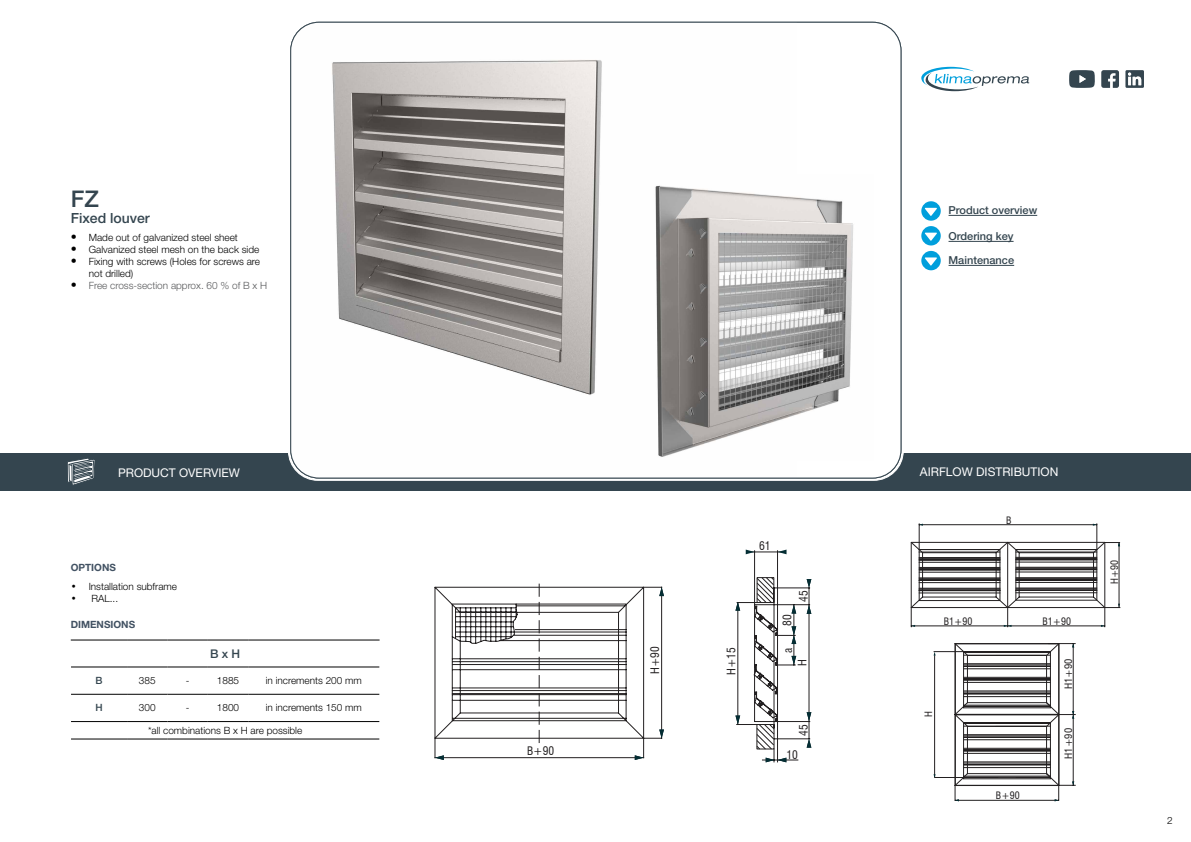
<style>
.page{position:relative;width:1191px;height:842px;background:#fff}
.page>*{position:absolute;margin:0;border:0;box-sizing:border-box;transform-origin:0 0}
.t1{font:500 23px "Helvetica Neue LT Pro";color:#34454f}
.t2{font:500 14px "Helvetica Neue LT Pro";color:#34454f}
.t3{font:12px "Helvetica Neue LT Pro";color:#fff}
.t4{font:500 12px "Helvetica Neue LT Pro";color:#34454f}
.t5{font:condensed 11.5px "Swiss 721 BT";color:#221f20}
.t6{font:500 11px/24px "Helvetica Neue LT Pro";color:#34454f}
.t7{font:300 10px/12px "Helvetica Neue LT Pro";color:#000}
.t8{font:300 10px "Helvetica Neue LT Pro";color:#58595b}
.t9{font:condensed 10px "Swiss 721 BT";color:#221f20}
.t10{font:700 10px "Helvetica Neue LT Pro";color:#425263}
.t11{font:condensed 10px "Swiss 721 BT";color:#221f20;scale:1.05 1}
.t12{font:500 10px "Helvetica Neue LT Pro";color:#34454f}
.s1{font-size:12px}
.s2{font-size:12px;color:#000}
.s3{font-family:"Swiss 721 BT";font-weight:400;font-stretch:condensed}
</style>
<div class="page">
<div style="left:0;top:453px;width:1191px;height:37px;background:#34454f"></div>
<svg style="left:1101px;top:70px;width:18px;height:18px"></svg>
<svg style="left:1125px;top:70px;width:19px;height:18px"></svg>
<svg style="left:1069px;top:70px;width:26px;height:18px"></svg>
<hr style="left:948px;top:215px;width:89px;height:1px;background:#34454f">
<hr style="left:948px;top:241px;width:65px;height:1px;background:#34454f">
<hr style="left:948px;top:265px;width:66px;height:1px;background:#34454f">
<svg style="left:921px;top:201px;width:19px;height:44px"></svg>
<svg style="left:921px;top:67px;width:108px;height:24px"></svg>
<svg style="left:921px;top:251px;width:19px;height:19px"></svg>
<svg style="left:67px;top:458px;width:28px;height:27px"></svg>
<svg style="left:71px;top:639px;width:309px;height:1px"></svg>
<hr style="left:71px;top:640px;width:56px;height:1px;background:#000">
<hr style="left:127px;top:640px;width:40px;height:1px;background:#000">
<hr style="left:167px;top:640px;width:41px;height:1px;background:#000">
<hr style="left:208px;top:640px;width:40px;height:1px;background:#000">
<hr style="left:248px;top:640px;width:131px;height:1px;background:#000">
<hr style="left:71px;top:667px;width:56px;height:1px;background:#000">
<hr style="left:127px;top:667px;width:40px;height:1px;background:#000">
<hr style="left:167px;top:667px;width:41px;height:1px;background:#000">
<hr style="left:208px;top:667px;width:40px;height:1px;background:#000">
<hr style="left:248px;top:667px;width:131px;height:1px;background:#000">
<hr style="left:71px;top:694px;width:56px;height:1px;background:#000">
<hr style="left:127px;top:694px;width:40px;height:1px;background:#000">
<hr style="left:167px;top:694px;width:41px;height:1px;background:#000">
<hr style="left:208px;top:694px;width:40px;height:1px;background:#000">
<hr style="left:248px;top:694px;width:131px;height:1px;background:#000">
<hr style="left:71px;top:721px;width:56px;height:1px;background:#000">
<hr style="left:71px;top:739px;width:56px;height:1px;background:#000">
<hr style="left:127px;top:739px;width:40px;height:1px;background:#000">
<hr style="left:167px;top:739px;width:41px;height:1px;background:#000">
<hr style="left:208px;top:739px;width:40px;height:1px;background:#000">
<hr style="left:127px;top:721px;width:40px;height:1px;background:#000">
<hr style="left:167px;top:721px;width:41px;height:1px;background:#000">
<hr style="left:208px;top:721px;width:40px;height:1px;background:#000">
<hr style="left:248px;top:721px;width:131px;height:1px;background:#000">
<hr style="left:248px;top:739px;width:131px;height:1px;background:#000">
<svg style="left:434px;top:577px;width:322px;height:10px"></svg>
<svg style="left:434px;top:587px;width:376px;height:175px"></svg>
<hr style="left:435px;top:757px;width:208px;height:1px;background:#221f20">
<svg style="left:539px;top:584px;width:1px;height:158px"></svg>
<svg style="left:635px;top:755px;width:8px;height:5px"></svg>
<svg style="left:435px;top:755px;width:9px;height:5px"></svg>
<svg style="left:659px;top:587px;width:5px;height:9px"></svg>
<svg style="left:659px;top:729px;width:5px;height:9px"></svg>
<svg style="left:735px;top:602px;width:5px;height:9px"></svg>
<svg style="left:735px;top:715px;width:5px;height:9px"></svg>
<svg style="left:806px;top:739px;width:5px;height:9px"></svg>
<svg style="left:806px;top:605px;width:5px;height:9px"></svg>
<svg style="left:806px;top:579px;width:5px;height:9px"></svg>
<svg style="left:806px;top:712px;width:5px;height:9px"></svg>
<svg style="left:791px;top:656px;width:5px;height:9px"></svg>
<svg style="left:791px;top:626px;width:5px;height:18px"></svg>
<svg style="left:791px;top:605px;width:5px;height:8px"></svg>
<svg style="left:756px;top:577px;width:19px;height:172px"></svg>
<svg style="left:765px;top:758px;width:21px;height:4px"></svg>
<hr style="left:777px;top:550px;width:1px;height:38px;background:#221f20">
<hr style="left:754px;top:550px;width:1px;height:55px;background:#221f20">
<hr style="left:747px;top:552px;width:35px;height:1px;background:#221f20">
<svg style="left:777px;top:550px;width:9px;height:4px"></svg>
<svg style="left:745px;top:550px;width:9px;height:4px"></svg>
<svg style="left:911px;top:524px;width:209px;height:103px"></svg>
<svg style="left:933px;top:643px;width:142px;height:158px"></svg>
<div style="left:291px;top:22px;width:610px;height:456px;background:#fff;border-radius:28px"></div>
<img style="left:291px;top:22px;width:311px;height:456px">
<img style="left:655px;top:185px;width:198px;height:272px">
<h1 class="t1" style="left:71px;top:185px;width:30px">FZ</h1>
<h2 class="t2" style="left:71px;top:209px;width:81px">Fixed louver</h2>
<p class="t7" style="left:71px;top:231px;width:169px"><span class="s1">•</span> Made out of galvanized steel sheet</p>
<p class="t7" style="left:71px;top:243px;width:190px"><span class="s1">•</span> Galvanized steel mesh on the back side</p>
<p class="t7" style="left:89px;top:255px;width:173px;text-indent:-18px"><span class="s1">•</span> Fixing with screws (Holes for screws are not drilled)</p>
<p class="t8" style="left:71px;top:279px;width:198px"><span class="s2">•</span> Free cross-section approx. 60 % of B x H</p>
<p class="t3" style="left:118px;top:465px;width:123px">PRODUCT OVERVIEW</p>
<p class="t10" style="left:71px;top:561px;width:47px">OPTIONS</p>
<p class="t7" style="left:71px;top:580px;width:108px"><span class="s3">•</span> Installation subframe</p>
<p class="t7" style="left:71px;top:592px;width:49px"><span class="s3">•</span> RAL...</p>
<p class="t10" style="left:71px;top:618px;width:66px">DIMENSIONS</p>
<p class="t4" style="left:210px;top:646px;width:32px">B x H</p>
<p class="t12" style="left:96px;top:675px;width:9px">B</p>
<p class="t7" style="left:139px;top:674px;width:18px">385</p>
<p class="t7" style="left:186px;top:674px;width:5px">-</p>
<p class="t7" style="left:217px;top:674px;width:24px">1885</p>
<p class="t7" style="left:266px;top:674px;width:98px">in increments 200 mm</p>
<p class="t12" style="left:95px;top:702px;width:9px">H</p>
<p class="t7" style="left:139px;top:702px;width:18px">300</p>
<p class="t7" style="left:186px;top:702px;width:5px">-</p>
<p class="t7" style="left:217px;top:702px;width:24px">1800</p>
<p class="t7" style="left:266px;top:702px;width:98px">in increments 150 mm</p>
<p class="t7" style="left:148px;top:724px;width:156px">*all combinations B x H are possible</p>
<p class="t5" style="left:527px;top:744px;width:29px">B+90</p>
<p class="t5" style="left:648px;top:674px;width:29px;rotate:-90deg">H+90</p>
<p class="t5" style="left:724px;top:675px;width:29px;rotate:-90deg">H+15</p>
<p class="t5" style="left:759px;top:539px;width:13px">61</p>
<p class="t5" style="left:796px;top:602px;width:13px;rotate:-90deg">45</p>
<p class="t5" style="left:780px;top:626px;width:13px;rotate:-90deg">80</p>
<p class="t5" style="left:781px;top:653px;width:7px;rotate:-90deg">a</p>
<p class="t5" style="left:795px;top:666px;width:8px;rotate:-90deg">H</p>
<p class="t5" style="left:797px;top:735px;width:13px;rotate:-90deg">45</p>
<p class="t5" style="left:786px;top:748px;width:13px">10</p>
<p class="t6" style="left:948px;top:198px;width:90px">Product overview</p>
<p class="t6" style="left:948px;top:224px;width:67px">Ordering key<br>Maintenance</p>
<p class="t3" style="left:920px;top:464px;width:140px">AIRFLOW DISTRIBUTION</p>
<p class="t9" style="left:1006px;top:514px;width:7px">B</p>
<p class="t9" style="left:943px;top:615px;width:30px">B1+90</p>
<p class="t9" style="left:1042px;top:615px;width:30px">B1+90</p>
<p class="t9" style="left:922px;top:717px;width:7px;rotate:-90deg">H</p>
<p class="t9" style="left:996px;top:790px;width:25px">B+90</p>
<p class="t11" style="left:1062px;top:689px;width:31px;rotate:-90deg">H1+90</p>
<p class="t11" style="left:1062px;top:759px;width:31px;rotate:-90deg">H1+90</p>
<p class="t9" style="left:1108px;top:584px;width:26px;rotate:-90deg">H+90</p>
<p class="t7" style="left:1167px;top:814px;width:7px">2</p>
</div>
